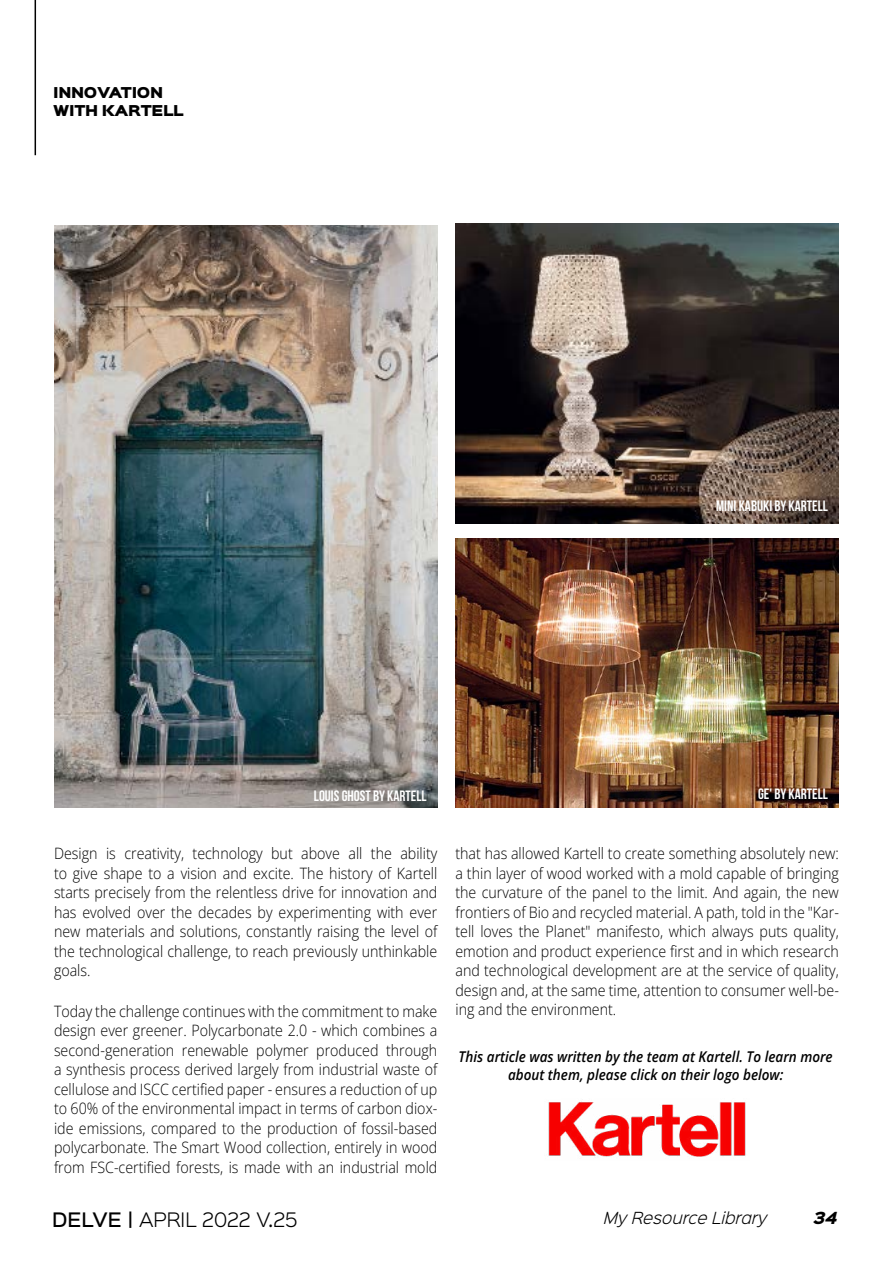
<style>
.page{position:relative;width:893px;height:1263px;background:#fff}
.page>*{position:absolute;margin:0;border:0;box-sizing:border-box;transform-origin:0 0}
.t1{font:300 18px "Sinkin Sans 300";color:#000}
.t2{font:15.6px/19.5px "Open Sans";color:#000;text-align:justify;scale:.91 1}
.t3{font:15px "Bebas Neue";color:#fff}
.t4{font:italic 300 15px "Sinkin Sans 300";color:#000}
.t5{font:italic 900 15px "Sinkin Sans 800";color:#000}
.t6{font:italic 14.85px/18px "Open Sans";color:#000;text-align:center;scale:.91 1}
.t7{font:13.5px/18px "Sinkin Sans 900 X Black";letter-spacing:-.025em;color:#000}
.s1{font-family:"Sinkin Sans 500";font-weight:500}
</style>
<div class="page">
<img style="left:455px;top:224px;width:384px;height:300px">
<img style="left:54px;top:226px;width:384px;height:582px">
<img style="left:455px;top:539px;width:384px;height:269px">
<hr style="left:35px;top:0;width:1px;height:155px;background:#000">
<img style="left:548px;top:1102px;width:198px;height:55px">
<p class="t7" style="left:53px;top:85px;width:132px">INNOVATION<br>WITH KARTELL</p>
<p class="t3" style="left:716px;top:498px;width:113px">MINI KABUKI BY KARTELL</p>
<p class="t3" style="left:314px;top:787px;width:114px">LOUIS GHOST BY KARTELL</p>
<p class="t3" style="left:758px;top:785px;width:71px">GE' BY KARTELL</p>
<p class="t2" style="left:54px;top:843px;width:423px">Design is creativity, technology but above all the ability to give shape to a vision and excite. The history of Kartell starts precisely from the relentless drive for innovation and has evolved over the decades by experimenting with ever new materials and solutions, constantly raising the level of the technological challenge, to reach previously unthinkable goals.</p>
<p class="t2" style="left:54px;top:1001px;width:423px">Today the challenge continues with the commitment to make design ever greener. Polycarbonate 2.0 - which combines a second-generation renewable polymer produced through a synthesis process derived largely from industrial waste of cellulose and ISCC certified paper - ensures a reduction of up to 60% of the environmental impact in terms of carbon diox&shy;ide emissions, compared to the production of fossil-based polycarbonate. The Smart Wood collection, entirely in wood from FSC-certified forests, is made with an industrial mold</p>
<p class="t2" style="left:455px;top:843px;width:423px">that has allowed Kartell to create something absolutely new: a thin layer of wood worked with a mold capable of bringing the curvature of the panel to the limit. And again, the new frontiers of Bio and recycled material. A path, told in the "Kar&shy;tell loves the Planet" manifesto, which always puts quality, emotion and product experience first and in which research and technological development are at the service of quality, design and, at the same time, attention to consumer well-be&shy;ing and the environment.</p>
<p class="t6" style="left:459px;top:1047px;width:413px">This article was written by the team at Kartell. To learn more about them, please click on their logo below:</p>
<p class="t1" style="left:52px;top:1205px;width:247px"><span class="s1">DELVE |</span> APRIL 2022 V.25</p>
<p class="t4" style="left:604px;top:1206px;width:165px">My Resource Library</p>
<p class="t5" style="left:813px;top:1210px;width:26px">34</p>
</div>
